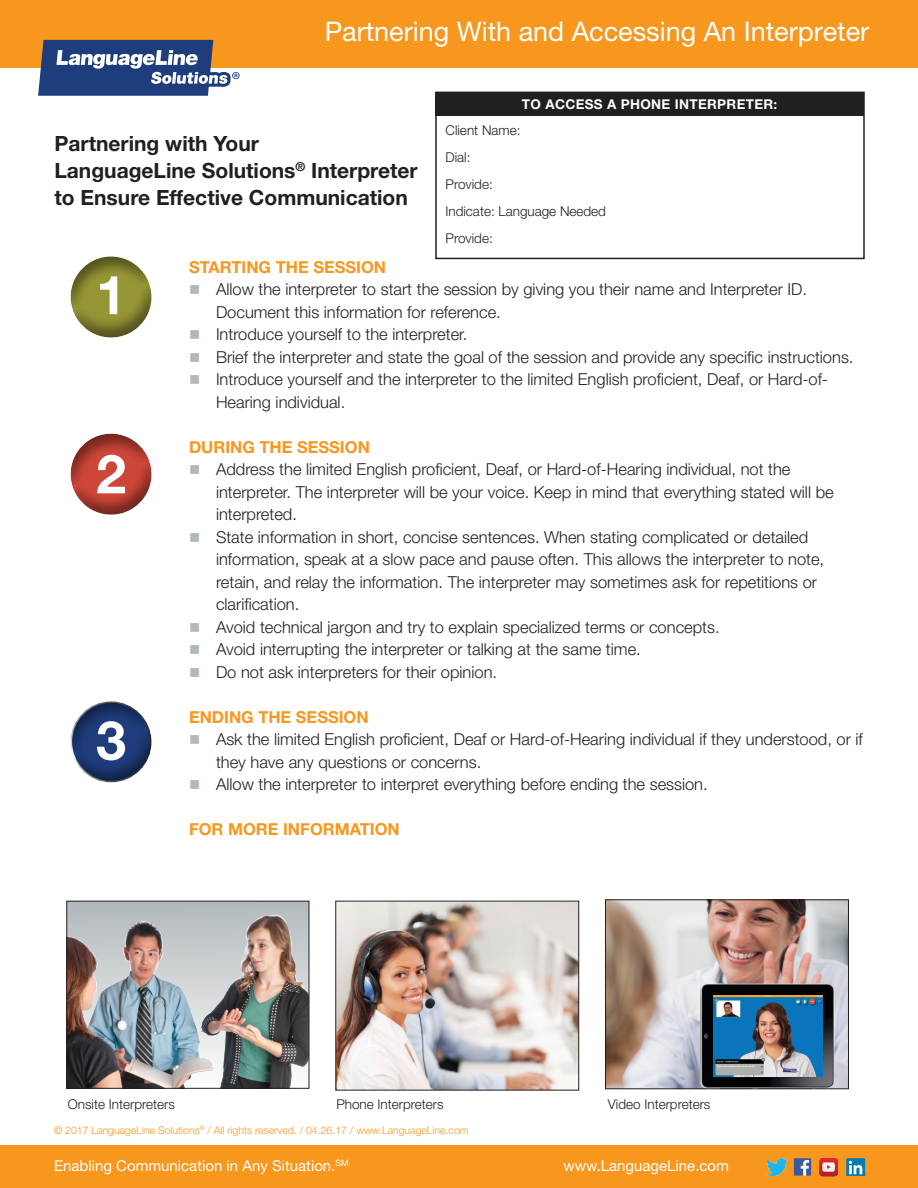
<style>
.page{position:relative;width:918px;height:1188px;background:#fff}
.page>*{position:absolute;margin:0;border:0;box-sizing:border-box;transform-origin:0 0}
.t1{font:700 54px "Helvetica Neue LT Pro";color:#fff}
.t2{font:27px "Helvetica Neue LT Pro";color:#fff}
.t3{font:700 21px "Helvetica Neue LT Pro";color:#231f20}
.t4{font:300 16.5px/22.5px "Helvetica Neue LT Pro";color:#231f20}
.t5{font:700 16.5px "Helvetica Neue LT Pro";color:#f8971d}
.t6{font:15px "Helvetica Neue LT Pro";color:#fff}
.t7{font:300 13.5px "Helvetica Neue LT Pro";color:#231f20}
.t8{font:700 13.5px "Helvetica Neue LT Pro";letter-spacing:.025em;color:#fff}
.t9{font:300 10.5px "Helvetica Neue LT Pro";color:#f8971d}
</style>
<div class="page">
<div style="left:0;top:1145px;width:918px;height:43px;background:#f8971d"></div>
<div style="left:0;top:0;width:918px;height:68px;background:#f8971d"></div>
<svg style="left:38px;top:40px;width:202px;height:55px;background:#5c6a8d"></svg>
<div style="left:69px;top:253px;width:84px;height:87px;background:#231f20;opacity:.5"></div>
<div style="left:69px;top:433px;width:84px;height:84px;background:#231f20;opacity:.5"></div>
<div style="left:69px;top:700px;width:84px;height:84px;background:#231f20;opacity:.5"></div>
<img style="left:68px;top:903px;width:239px;height:184px">
<div style="left:66px;top:901px;width:243px;height:188px;border:1px solid #231f20"></div>
<img style="left:607px;top:901px;width:240px;height:186px">
<div style="left:605px;top:899px;width:244px;height:190px;border:1px solid #231f20"></div>
<img style="left:700px;top:984px;width:134px;height:104px">
<img style="left:337px;top:903px;width:240px;height:186px">
<div style="left:335px;top:901px;width:244px;height:190px;border:1px solid #231f20"></div>
<div style="left:435px;top:92px;width:430px;height:167px;border:2px solid #231f20"></div>
<img style="left:794px;top:1158px;width:17px;height:18px">
<img style="left:767px;top:1158px;width:21px;height:18px">
<img style="left:820px;top:1158px;width:18px;height:18px">
<svg style="left:846px;top:1158px;width:21px;height:18px"></svg>
<img style="left:714px;top:996px;width:109px;height:81px">
<div style="left:435px;top:92px;width:429px;height:24px;background:#231f20"></div>
<p class="t2" style="left:325px;top:15px;width:546px">Partnering With and Accessing An Interpreter</p>
<p class="t3" style="left:54px;top:130px;width:206px">Partnering with Your</p>
<p class="t3" style="left:54px;top:157px;width:365px">LanguageLine Solutions<sup>®</sup> Interpreter</p>
<p class="t3" style="left:54px;top:184px;width:355px">to Ensure Effective Communication</p>
<p class="t8" style="left:522px;top:96px;width:257px">TO ACCESS A PHONE INTERPRETER:</p>
<p class="t7" style="left:446px;top:122px;width:77px">Client Name:</p>
<p class="t7" style="left:446px;top:149px;width:27px">Dial:</p>
<p class="t7" style="left:446px;top:176px;width:49px">Provide:</p>
<p class="t7" style="left:446px;top:203px;width:162px">Indicate: Language Needed</p>
<p class="t7" style="left:446px;top:230px;width:49px">Provide:</p>
<p class="t1" style="left:96px;top:261px;width:32px">1</p>
<p class="t1" style="left:96px;top:440px;width:32px">2</p>
<p class="t1" style="left:96px;top:706px;width:32px">3</p>
<p class="t5" style="left:189px;top:257px;width:199px">STARTING THE SESSION</p>
<p class="t4" style="left:216px;top:278px;width:593px">Allow the interpreter to start the session by giving you their name and Interpreter ID.<br>Document this information for reference.</p>
<p class="t4" style="left:216px;top:323px;width:253px">Introduce yourself to the interpreter.</p>
<p class="t4" style="left:216px;top:345px;width:639px">Brief the interpreter and state the goal of the session and provide any specific instructions.</p>
<p class="t4" style="left:216px;top:368px;width:614px">Introduce yourself and the interpreter to the limited English proficient, Deaf, or Hard-of-<br>Hearing individual.</p>
<p class="t5" style="left:189px;top:437px;width:182px">DURING THE SESSION</p>
<p class="t4" style="left:216px;top:458px;width:619px">Address the limited English proficient, Deaf, or Hard-of-Hearing individual, not the interpreter. The interpreter will be your voice. Keep in mind that everything stated will be interpreted.</p>
<p class="t4" style="left:216px;top:525px;width:610px">State information in short, concise sentences. When stating complicated or detailed information, speak at a slow pace and pause often. This allows the interpreter to note, retain, and relay the information. The interpreter may sometimes ask for repetitions or clarification.</p>
<p class="t4" style="left:216px;top:615px;width:505px">Avoid technical jargon and try to explain specialized terms or concepts.</p>
<p class="t4" style="left:216px;top:638px;width:426px">Avoid interrupting the interpreter or talking at the same time.</p>
<p class="t4" style="left:216px;top:660px;width:283px">Do not ask interpreters for their opinion.</p>
<p class="t5" style="left:189px;top:707px;width:181px">ENDING THE SESSION</p>
<p class="t4" style="left:216px;top:728px;width:648px">Ask the limited English proficient, Deaf or Hard-of-Hearing individual if they understood, or if they have any questions or concerns.</p>
<p class="t4" style="left:216px;top:773px;width:493px">Allow the interpreter to interpret everything before ending the session.</p>
<p class="t5" style="left:189px;top:819px;width:212px">FOR MORE INFORMATION</p>
<p class="t7" style="left:68px;top:1096px;width:109px">Onsite Interpreters</p>
<p class="t7" style="left:336px;top:1096px;width:109px">Phone Interpreters</p>
<p class="t7" style="left:608px;top:1096px;width:104px">Video Interpreters</p>
<p class="t9" style="left:54px;top:1123px;width:416px">© 2017 LanguageLine Solutions<sup>®</sup> / All rights reserved. / 04.26.17 / www.LanguageLine.com</p>
<p class="t6" style="left:54px;top:1156px;width:296px">Enabling Communication in Any Situation.<sup>SM</sup></p>
<p class="t6" style="left:563px;top:1156px;width:167px">www.LanguageLine.com</p>
</div>
